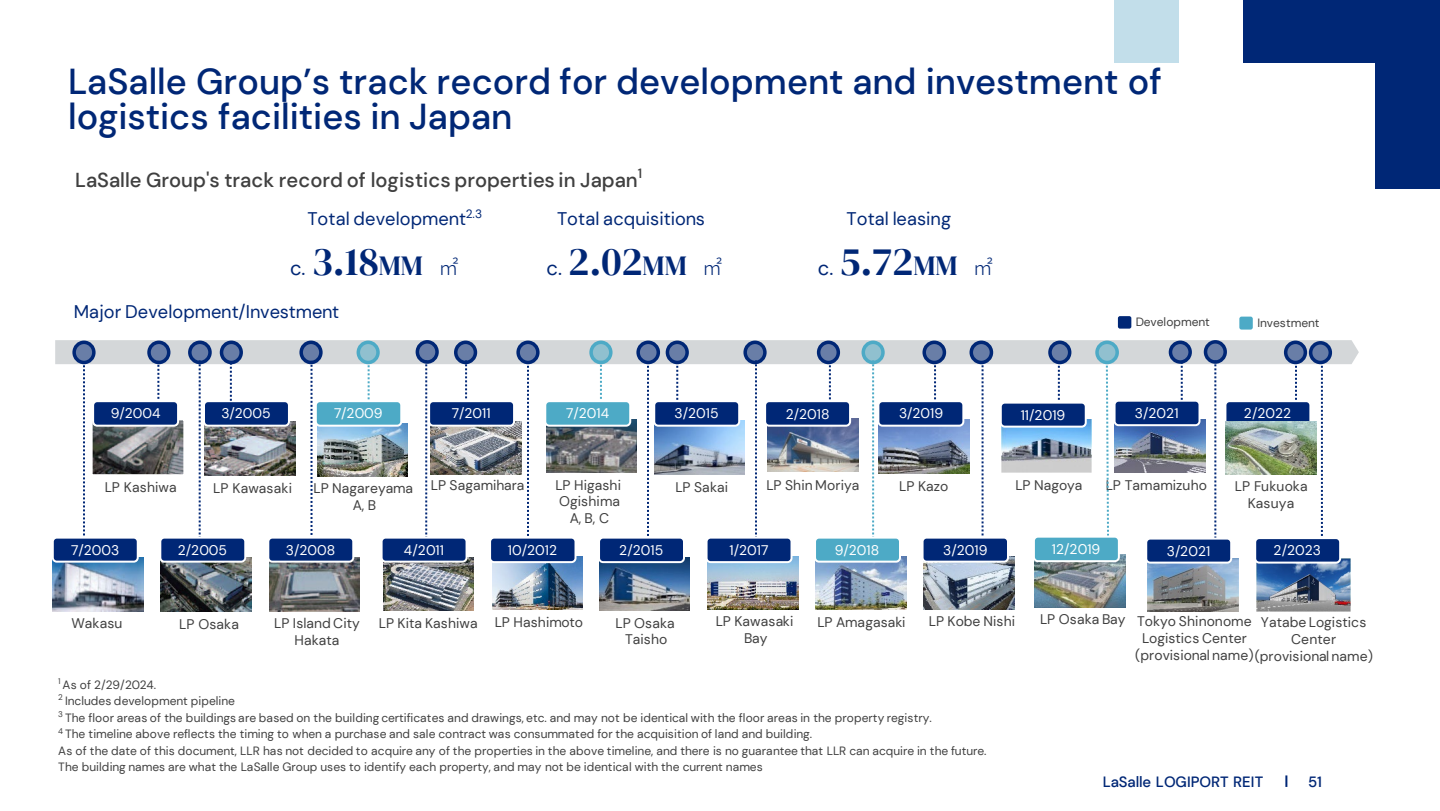
<style>
.page{position:relative;width:1440px;height:811px;background:#fff}
.page>*{position:absolute;margin:0;border:0;box-sizing:border-box;transform-origin:0 0}
.t1{font:39.8px "DM Serif Display";color:#002776}
.t2{font:500 36px/34.6px "DM Sans";color:#002776}
.t3{font:500 20.2px "DM Sans";color:#404040}
.t4{font:18.2px "DM Sans";letter-spacing:.005em;color:#002776}
.t5{font:500 14.8px "DM Sans";letter-spacing:-.005em;color:#002776}
.t6{font:14px/16.8px "DM Sans";letter-spacing:.005em;color:#404040;text-align:center}
.t7{font:14px "DM Sans";letter-spacing:.01em;color:#fff}
.t8{font:12px "DM Sans";color:#404040}
.s1{font-family:"DM Sans";font-size:20.2px}
.s2{font-size:27.8px}
.s3{font-family:"Noto Sans JP";font-weight:300;font-size:20.2px}
</style>
<div class="page">
<svg style="left:1285px;top:775px;width:2px;height:11px"></svg>
<div style="left:1376px;top:0;width:64px;height:188px;background:#002776"></div>
<div style="left:1243px;top:0;width:197px;height:62px;background:#002776"></div>
<div style="left:1114px;top:0;width:64px;height:62px;background:#c2deea"></div>
<img style="left:1256px;top:558px;width:94px;height:53px">
<div style="left:1118px;top:316px;width:13px;height:12px;background:#002776;border-radius:2px"></div>
<div style="left:1239px;top:316px;width:14px;height:13px;background:#4daac6;border-radius:2px"></div>
<img style="left:161px;top:557px;width:91px;height:54px">
<div style="left:160px;top:537px;width:85px;height:24px;background:#002776;border-radius:4px"></div>
<div style="left:159px;top:536px;width:87px;height:26px;border:2px solid #fff;border-radius:4px"></div>
<img style="left:269px;top:557px;width:91px;height:54px">
<div style="left:268px;top:537px;width:85px;height:24px;background:#002776;border-radius:4px"></div>
<div style="left:267px;top:536px;width:87px;height:26px;border:2px solid #fff;border-radius:4px"></div>
<img style="left:53px;top:557px;width:91px;height:54px">
<div style="left:53px;top:537px;width:85px;height:24px;background:#002776;border-radius:4px"></div>
<div style="left:52px;top:536px;width:87px;height:26px;border:2px solid #fff;border-radius:4px"></div>
<img style="left:600px;top:557px;width:90px;height:53px">
<div style="left:599px;top:537px;width:85px;height:25px;background:#002776;border-radius:4px"></div>
<div style="left:598px;top:536px;width:87px;height:27px;border:2px solid #fff;border-radius:4px"></div>
<img style="left:816px;top:556px;width:90px;height:53px">
<div style="left:815px;top:537px;width:85px;height:24px;background:#4daac6;border-radius:4px"></div>
<div style="left:814px;top:536px;width:87px;height:26px;border:2px solid #fff;border-radius:4px"></div>
<img style="left:1035px;top:554px;width:91px;height:53px">
<div style="left:1034px;top:536px;width:85px;height:25px;background:#4daac6;border-radius:4px"></div>
<div style="left:1033px;top:535px;width:87px;height:27px;border:2px solid #fff;border-radius:4px"></div>
<img style="left:924px;top:556px;width:90px;height:53px">
<div style="left:923px;top:537px;width:85px;height:24px;background:#002776;border-radius:4px"></div>
<div style="left:922px;top:536px;width:87px;height:26px;border:2px solid #fff;border-radius:4px"></div>
<div style="left:1255px;top:538px;width:85px;height:24px;background:#002776;border-radius:4px"></div>
<div style="left:1254px;top:537px;width:87px;height:26px;border:2px solid #fff;border-radius:4px"></div>
<img style="left:708px;top:556px;width:90px;height:53px">
<div style="left:707px;top:537px;width:85px;height:25px;background:#002776;border-radius:4px"></div>
<div style="left:706px;top:536px;width:87px;height:27px;border:2px solid #fff;border-radius:4px"></div>
<img style="left:492px;top:556px;width:91px;height:53px">
<div style="left:490px;top:537px;width:86px;height:25px;background:#002776;border-radius:4px"></div>
<div style="left:489px;top:536px;width:88px;height:27px;border:2px solid #fff;border-radius:4px"></div>
<img style="left:383px;top:557px;width:91px;height:53px">
<div style="left:382px;top:537px;width:85px;height:24px;background:#002776;border-radius:4px"></div>
<div style="left:381px;top:536px;width:87px;height:26px;border:2px solid #fff;border-radius:4px"></div>
<img style="left:55px;top:340px;width:1304px;height:209px">
<img style="left:1148px;top:558px;width:90px;height:53px">
<div style="left:1146px;top:538px;width:85px;height:24px;background:#002776;border-radius:4px"></div>
<div style="left:1145px;top:537px;width:87px;height:26px;border:2px solid #fff;border-radius:4px"></div>
<h2 class="t2" style="left:68px;top:64px;width:1095px">LaSalle Group’s track record for development and investment of logistics facilities in Japan</h2>
<p class="t3" style="left:75px;top:167px;width:568px">LaSalle Group's track record of logistics properties in Japan<sup>1</sup></p>
<p class="t4" style="left:308px;top:207px;width:176px">Total development<sup>2.3</sup></p>
<p class="t4" style="left:557px;top:207px;width:149px">Total acquisitions</p>
<p class="t4" style="left:847px;top:207px;width:106px">Total leasing</p>
<p class="t1" style="left:290px;top:238px;width:170px"><span class="s1">c.</span> 3.18<span class="s2">MM</span> <span class="s3">㎡</span></p>
<p class="t1" style="left:547px;top:238px;width:177px"><span class="s1">c.</span> 2.02<span class="s2">MM</span> <span class="s3">㎡</span></p>
<p class="t1" style="left:818px;top:238px;width:177px"><span class="s1">c.</span> 5.72<span class="s2">MM</span> <span class="s3">㎡</span></p>
<p class="t4" style="left:74px;top:300px;width:267px">Major Development/Investment</p>
<p class="t8" style="left:1136px;top:314px;width:76px">Development</p>
<p class="t8" style="left:1257px;top:316px;width:64px">Investment</p>
<p class="t7" style="left:111px;top:405px;width:51px">9/2004</p>
<p class="t7" style="left:221px;top:405px;width:51px">3/2005</p>
<p class="t7" style="left:334px;top:405px;width:50px">7/2009</p>
<p class="t7" style="left:452px;top:405px;width:40px">7/2011</p>
<p class="t7" style="left:566px;top:405px;width:44px">7/2014</p>
<p class="t7" style="left:675px;top:405px;width:46px">3/2015</p>
<p class="t7" style="left:899px;top:405px;width:46px">3/2019</p>
<p class="t7" style="left:786px;top:405px;width:46px">2/2018</p>
<p class="t7" style="left:1021px;top:406px;width:46px">11/2019</p>
<p class="t7" style="left:1135px;top:404px;width:45px">3/2021</p>
<p class="t7" style="left:1244px;top:405px;width:49px">2/2022</p>
<p class="t6" style="left:105px;top:479px;width:73px">LP Kashiwa</p>
<p class="t6" style="left:213px;top:479px;width:80px">LP Kawasaki</p>
<p class="t6" style="left:313px;top:480px;width:101px">LP Nagareyama<br>A, B</p>
<p class="t6" style="left:431px;top:476px;width:95px">LP Sagamihara</p>
<p class="t6" style="left:555px;top:476px;width:67px">LP Higashi</p>
<p class="t6" style="left:559px;top:493px;width:62px">Ogishima<br>A, B, C</p>
<p class="t6" style="left:675px;top:478px;width:54px">LP Sakai</p>
<p class="t6" style="left:766px;top:476px;width:94px">LP Shin Moriya</p>
<p class="t6" style="left:899px;top:477px;width:51px">LP Kazo</p>
<p class="t7" style="left:71px;top:541px;width:50px">7/2003</p>
<p class="t7" style="left:178px;top:541px;width:51px">2/2005</p>
<p class="t7" style="left:286px;top:541px;width:51px">3/2008</p>
<p class="t7" style="left:404px;top:541px;width:42px">4/2011</p>
<p class="t7" style="left:508px;top:541px;width:51px">10/2012</p>
<p class="t7" style="left:619px;top:541px;width:46px">2/2015</p>
<p class="t7" style="left:730px;top:541px;width:41px">1/2017</p>
<p class="t7" style="left:835px;top:541px;width:46px">9/2018</p>
<p class="t7" style="left:943px;top:541px;width:46px">3/2019</p>
<p class="t6" style="left:1015px;top:476px;width:69px">LP Nagoya</p>
<p class="t6" style="left:1106px;top:476px;width:103px">LP Tamamizuho</p>
<p class="t7" style="left:1052px;top:540px;width:50px">12/2019</p>
<p class="t7" style="left:1167px;top:542px;width:45px">3/2021</p>
<p class="t6" style="left:1235px;top:478px;width:74px">LP Fukuoka</p>
<p class="t6" style="left:1248px;top:494px;width:48px">Kasuya</p>
<p class="t7" style="left:1274px;top:541px;width:49px">2/2023</p>
<p class="t6" style="left:71px;top:614px;width:53px">Wakasu</p>
<p class="t6" style="left:179px;top:615px;width:61px">LP Osaka</p>
<p class="t6" style="left:274px;top:614px;width:87px">LP Island City</p>
<p class="t6" style="left:294px;top:631px;width:46px">Hakata</p>
<p class="t6" style="left:379px;top:614px;width:100px">LP Kita Kashiwa</p>
<p class="t6" style="left:495px;top:613px;width:90px">LP Hashimoto</p>
<p class="t6" style="left:615px;top:614px;width:61px">LP Osaka</p>
<p class="t6" style="left:625px;top:631px;width:44px">Taisho</p>
<p class="t6" style="left:716px;top:612px;width:79px">LP Kawasaki</p>
<p class="t6" style="left:744px;top:629px;width:25px">Bay</p>
<p class="t6" style="left:817px;top:613px;width:90px">LP Amagasaki</p>
<p class="t6" style="left:929px;top:613px;width:88px">LP Kobe Nishi</p>
<p class="t6" style="left:1040px;top:610px;width:87px">LP Osaka Bay</p>
<p class="t6" style="left:1137px;top:612px;width:116px">Tokyo Shinonome</p>
<p class="t6" style="left:1142px;top:629px;width:106px">Logistics Center</p>
<p class="t6" style="left:1135px;top:646px;width:239px">(provisional name)(provisional name)</p>
<p class="t6" style="left:1261px;top:613px;width:107px">Yatabe Logistics</p>
<p class="t6" style="left:1291px;top:630px;width:46px">Center</p>
<p class="t8" style="left:58px;top:677px;width:99px"><sup>1</sup> As of 2/29/2024.</p>
<p class="t8" style="left:58px;top:693px;width:178px"><sup>2</sup> Includes development pipeline</p>
<p class="t8" style="left:58px;top:709px;width:875px"><sup>3</sup> The floor areas of the buildings are based on the building certificates and drawings, etc. and may not be identical with the floor areas in the property registry.</p>
<p class="t8" style="left:58px;top:726px;width:756px"><sup>4</sup> The timeline above reflects the timing to when a purchase and sale contract was consummated for the acquisition of land and building.</p>
<p class="t8" style="left:58px;top:742px;width:930px">As of the date of this document, LLR has not decided to acquire any of the properties in the above timeline, and there is no guarantee that LLR can acquire in the future.</p>
<p class="t8" style="left:58px;top:759px;width:706px">The building names are what the LaSalle Group uses to identify each property, and may not be identical with the current names</p>
<p class="t5" style="left:1103px;top:772px;width:162px">LaSalle LOGIPORT REIT</p>
<p class="t5" style="left:1308px;top:772px;width:15px">51</p>
</div>
